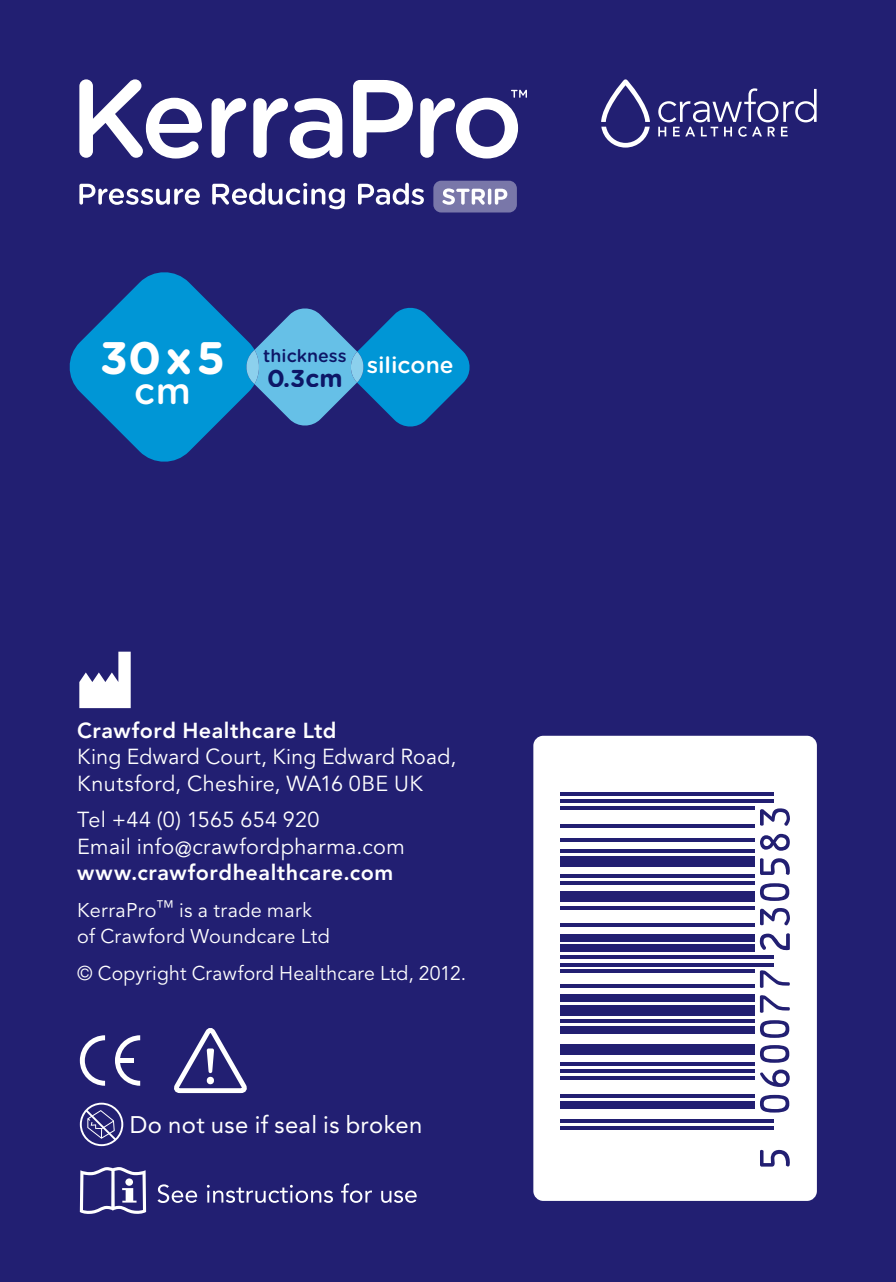
<style>
.page{position:relative;width:896px;height:1282px;background:#fff}
.page>*{position:absolute;margin:0;border:0;box-sizing:border-box;transform-origin:0 0}
.t1{font:700 45.6px "Gotham Rounded";color:#fff}
.t2{font:500 36.8px "Gotham Rounded";color:#fff}
.t3{font:700 24.4px "Gotham Rounded";color:#221f72}
.t4{font:24px "Avenir";letter-spacing:.015em;color:#fff}
.t5{font:500 22.8px "Gotham Rounded";color:#fff}
.t6{font:21.6px/26px "Avenir";letter-spacing:.015em;color:#fff}
.t7{font:800 21.6px "Avenir";letter-spacing:.025em;color:#fff}
.t8{font:19.6px/26px "Avenir";letter-spacing:.015em;color:#fff}
.t9{font:500 17.6px "Gotham Rounded";color:#221f72}
</style>
<div class="page">
<div style="left:0;top:0;width:896px;height:1281px;background:#221f72"></div>
<svg style="left:79px;top:79px;width:123px;height:79px"></svg>
<svg style="left:211px;top:98px;width:35px;height:60px"></svg>
<svg style="left:253px;top:98px;width:89px;height:60px"></svg>
<svg style="left:353px;top:80px;width:60px;height:78px"></svg>
<svg style="left:420px;top:90px;width:107px;height:68px"></svg>
<div style="left:433px;top:181px;width:84px;height:31px;background:#7977a9;border-radius:8px"></div>
<svg style="left:79px;top:184px;width:121px;height:21px"></svg>
<svg style="left:212px;top:183px;width:133px;height:26px"></svg>
<svg style="left:358px;top:183px;width:66px;height:22px"></svg>
<svg style="left:442px;top:188px;width:43px;height:17px"></svg>
<hr style="left:488px;top:188px;width:3px;height:17px;background:#fff;border-radius:2px">
<svg style="left:495px;top:189px;width:12px;height:16px"></svg>
<svg style="left:601px;top:79px;width:49px;height:69px"></svg>
<svg style="left:658px;top:88px;width:158px;height:49px"></svg>
<div style="left:533px;top:735px;width:284px;height:465px;background:#fff;border-radius:10px"></div>
<svg style="left:80px;top:1102px;width:43px;height:43px"></svg>
<svg style="left:80px;top:1035px;width:25px;height:50px"></svg>
<svg style="left:115px;top:1035px;width:25px;height:50px"></svg>
<div style="left:117px;top:1057px;width:17px;height:5px;background:#fff"></div>
<svg style="left:174px;top:1028px;width:73px;height:66px"></svg>
<svg style="left:80px;top:1167px;width:66px;height:46px"></svg>
<svg style="left:157px;top:1184px;width:40px;height:18px"></svg>
<svg style="left:207px;top:1184px;width:126px;height:18px"></svg>
<svg style="left:341px;top:1183px;width:31px;height:19px"></svg>
<svg style="left:381px;top:1190px;width:36px;height:12px"></svg>
<svg style="left:79px;top:651px;width:52px;height:57px"></svg>
<svg style="left:69px;top:272px;width:401px;height:190px"></svg>
<hr style="left:560px;top:1126px;width:214px;height:3px;background:#221f72">
<hr style="left:560px;top:1119px;width:214px;height:3px;background:#221f72">
<div style="left:560px;top:1101px;width:195px;height:7px;background:#221f72"></div>
<hr style="left:560px;top:1094px;width:195px;height:3px;background:#221f72">
<hr style="left:560px;top:1076px;width:195px;height:4px;background:#221f72">
<hr style="left:560px;top:1069px;width:195px;height:3px;background:#221f72">
<hr style="left:560px;top:1062px;width:195px;height:3px;background:#221f72">
<div style="left:560px;top:1044px;width:195px;height:11px;background:#221f72"></div>
<div style="left:560px;top:1026px;width:195px;height:7px;background:#221f72"></div>
<hr style="left:560px;top:1019px;width:195px;height:4px;background:#221f72">
<div style="left:560px;top:1005px;width:195px;height:11px;background:#221f72"></div>
<div style="left:560px;top:994px;width:195px;height:8px;background:#221f72"></div>
<hr style="left:560px;top:984px;width:195px;height:3px;background:#221f72">
<hr style="left:560px;top:969px;width:195px;height:4px;background:#221f72">
<svg style="left:560px;top:963px;width:214px;height:3px"></svg>
<hr style="left:560px;top:955px;width:214px;height:4px;background:#221f72">
<div style="left:560px;top:944px;width:195px;height:8px;background:#221f72"></div>
<div style="left:560px;top:933px;width:195px;height:8px;background:#221f72"></div>
<hr style="left:560px;top:923px;width:195px;height:4px;background:#221f72">
<svg style="left:560px;top:906px;width:195px;height:3px"></svg>
<div style="left:560px;top:891px;width:195px;height:11px;background:#221f72"></div>
<svg style="left:560px;top:881px;width:195px;height:3px"></svg>
<svg style="left:560px;top:874px;width:195px;height:3px"></svg>
<div style="left:560px;top:856px;width:195px;height:10px;background:#221f72"></div>
<hr style="left:560px;top:849px;width:195px;height:3px;background:#221f72">
<hr style="left:560px;top:838px;width:195px;height:3px;background:#221f72">
<hr style="left:560px;top:824px;width:195px;height:3px;background:#221f72">
<hr style="left:560px;top:806px;width:195px;height:3px;background:#221f72">
<hr style="left:560px;top:799px;width:214px;height:3px;background:#221f72">
<hr style="left:560px;top:792px;width:214px;height:3px;background:#221f72">
<svg style="left:760px;top:1149px;width:30px;height:17px"></svg>
<svg style="left:760px;top:1094px;width:29px;height:18px"></svg>
<svg style="left:760px;top:1069px;width:30px;height:17px"></svg>
<svg style="left:760px;top:1045px;width:29px;height:17px"></svg>
<svg style="left:760px;top:1020px;width:29px;height:17px"></svg>
<svg style="left:760px;top:995px;width:30px;height:17px"></svg>
<svg style="left:760px;top:970px;width:30px;height:17px"></svg>
<svg style="left:759px;top:933px;width:31px;height:17px"></svg>
<svg style="left:760px;top:908px;width:30px;height:17px"></svg>
<svg style="left:760px;top:883px;width:29px;height:17px"></svg>
<svg style="left:760px;top:858px;width:30px;height:17px"></svg>
<svg style="left:760px;top:833px;width:30px;height:17px"></svg>
<svg style="left:760px;top:808px;width:30px;height:18px"></svg>
<h1 class="t1" style="left:100px;top:324px;width:127px">30x5</h1>
<h2 class="t2" style="left:134px;top:365px;width:58px">cm</h2>
<p class="t9" style="left:263px;top:343px;width:85px">thickness</p>
<p class="t3" style="left:267px;top:360px;width:77px">0.3cm</p>
<p class="t5" style="left:367px;top:348px;width:88px">silicone</p>
<p class="t7" style="left:77px;top:718px;width:261px">Crawford Healthcare Ltd</p>
<p class="t6" style="left:77px;top:744px;width:380px">King Edward Court, King Edward Road,<br>Knutsford, Cheshire, WA16 0BE UK</p>
<p class="t6" style="left:77px;top:807px;width:329px">Tel +44 (0) 1565 654 920<br>Email info@crawfordpharma.com</p>
<p class="t7" style="left:77px;top:859px;width:318px">www.crawfordhealthcare.com</p>
<p class="t8" style="left:77px;top:897px;width:254px">KerraPro<sup>™</sup> is a trade mark of Crawford Woundcare Ltd</p>
<p class="t8" style="left:77px;top:960px;width:390px">© Copyright Crawford Healthcare Ltd, 2012.</p>
<p class="t4" style="left:130px;top:1110px;width:294px">Do not use if seal is broken</p>
</div>
